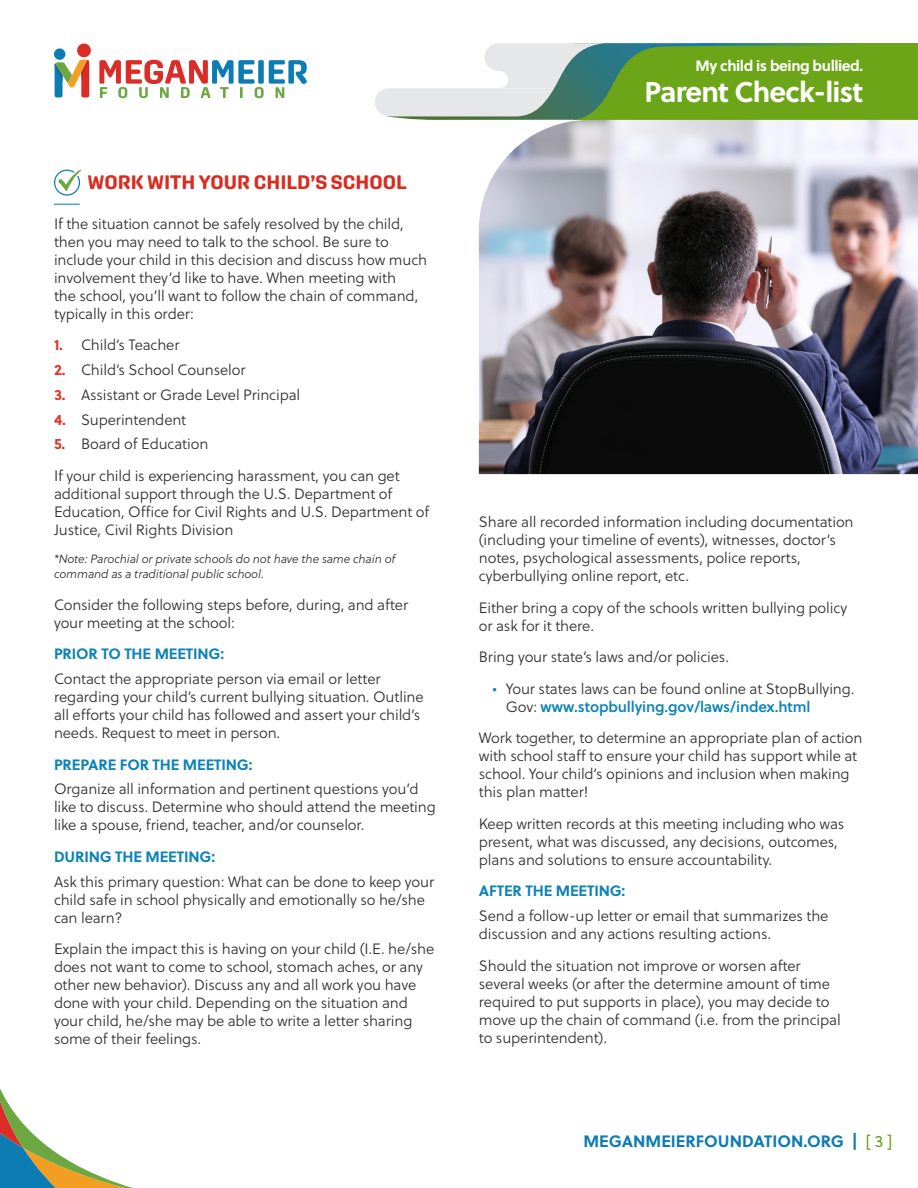
<style>
.page{position:relative;width:918px;height:1188px;background:#fff}
.page>*{position:absolute;margin:0;border:0;box-sizing:border-box;transform-origin:0 0}
.t1{font:700 28.5px "Soleil";letter-spacing:-.03em;color:#fff}
.t2{font:700 19.5px "Aglet Sans";color:#db2c20}
.t3{font:700 16.5px "Soleil";color:#0d7cb3}
.t4{font:15px/18px "Soleil Lt";letter-spacing:-.01em;color:#312f30}
.t5{font:700 15px "Soleil";letter-spacing:-.01em;color:#0d83b6}
.t6{font:700 15px "Soleil";letter-spacing:-.03em;color:#fff}
.t7{font:italic 12px/15px "Soleil Lt";letter-spacing:-.01em;color:#312f30}
.s1{font-family:"Soleil";font-weight:700;color:#dd372b}
.s2{color:#0d83b6}
.s3{font-family:"Soleil Sb";color:#0d83b6}
.s4{font-weight:400;color:#6ca618}
</style>
<div class="page">
<svg style="left:0;top:1088px;width:133px;height:100px"></svg>
<div style="left:573px;top:44px;width:345px;height:76px;background:#6ca618"></div>
<svg style="left:375px;top:43px;width:488px;height:77px"></svg>
<svg style="left:99px;top:60px;width:208px;height:38px"></svg>
<div style="left:54px;top:48px;width:11px;height:12px;background:#0d7cb3;border-radius:50%"></div>
<div style="left:77px;top:44px;width:14px;height:13px;background:#dc2c27;border-radius:50%"></div>
<svg style="left:55px;top:60px;width:34px;height:37px"></svg>
<svg style="left:54px;top:204px;width:26px;height:1px"></svg>
<svg style="left:54px;top:170px;width:27px;height:26px"></svg>
<img style="left:479px;top:120px;width:439px;height:354px">
<p class="t2" style="left:88px;top:171px;width:321px">WORK WITH YOUR CHILD’S SCHOOL</p>
<p class="t4" style="left:54px;top:214px;width:375px">If the situation cannot be safely resolved by the child, then you may need to talk to the school. Be sure to include your child in this decision and discuss how much involvement they’d like to have. When meeting with<br>the school, you’ll want to follow the chain of command, typically in this order:</p>
<p class="t4" style="left:54px;top:336px;width:127px"><span class="s1">1.</span> Child’s Teacher</p>
<p class="t4" style="left:54px;top:361px;width:193px"><span class="s1">2.</span> Child’s School Counselor</p>
<p class="t4" style="left:54px;top:385px;width:248px"><span class="s1">3.</span> Assistant or Grade Level Principal</p>
<p class="t4" style="left:54px;top:410px;width:134px"><span class="s1">4.</span> Superintendent</p>
<p class="t4" style="left:54px;top:435px;width:156px"><span class="s1">5.</span> Board of Education</p>
<p class="t4" style="left:54px;top:466px;width:377px">If your child is experiencing harassment, you can get additional support through the U.S. Department of Education, Office for Civil Rights and U.S. Department of Justice, Civil Rights Division</p>
<p class="t7" style="left:54px;top:551px;width:343px">*Note: Parochial or private schools do not have the same chain of command as a traditional public school.</p>
<p class="t4" style="left:54px;top:595px;width:356px">Consider the following steps before, during, and after your meeting at the school:</p>
<p class="t5" style="left:54px;top:642px;width:172px">PRIOR TO THE MEETING:</p>
<p class="t4" style="left:54px;top:670px;width:371px">Contact the appropriate person via email or letter regarding your child’s current bullying situation. Outline all efforts your child has followed and assert your child’s needs. Request to meet in person.</p>
<p class="t5" style="left:54px;top:753px;width:200px">PREPARE FOR THE MEETING:</p>
<p class="t4" style="left:54px;top:780px;width:383px">Organize all information and pertinent questions you’d like to discuss. Determine who should attend the meeting like a spouse, friend, teacher, and/or counselor.</p>
<p class="t5" style="left:54px;top:845px;width:163px">DURING THE MEETING:</p>
<p class="t4" style="left:54px;top:872px;width:382px">Ask this primary question: What can be done to keep your child safe in school physically and emotionally so he/she can learn?</p>
<p class="t4" style="left:54px;top:940px;width:382px">Explain the impact this is having on your child (I.E. he/she does not want to come to school, stomach aches, or any other new behavior). Discuss any and all work you have done with your child. Depending on the situation and your child, he/she may be able to write a letter sharing some of their feelings.</p>
<p class="t6" style="left:695px;top:54px;width:169px">My child is being bullied.</p>
<p class="t1" style="left:645px;top:70px;width:220px">Parent Check-list</p>
<p class="t4" style="left:479px;top:513px;width:376px">Share all recorded information including documentation (including your timeline of events), witnesses, doctor’s notes, psychological assessments, police reports, cyberbullying online report, etc.</p>
<p class="t4" style="left:479px;top:599px;width:370px">Either bring a copy of the schools written bullying policy or ask for it there.</p>
<p class="t4" style="left:479px;top:648px;width:252px">Bring your state’s laws and/or policies.</p>
<p class="t4" style="left:506px;top:680px;width:350px;text-indent:-14px"><span class="s2">•</span> Your states laws can be found online at StopBullying.<br>Gov: <span class="s3">www.stopbullying.gov/laws/index.html</span></p>
<p class="t4" style="left:479px;top:729px;width:385px">Work together, to determine an appropriate plan of action with school staff to ensure your child has support while at school. Your child’s opinions and inclusion when making this plan matter!</p>
<p class="t4" style="left:479px;top:815px;width:367px">Keep written records at this meeting including who was present, what was discussed, any decisions, outcomes, plans and solutions to ensure accountability.</p>
<p class="t5" style="left:479px;top:880px;width:148px">AFTER THE MEETING:</p>
<p class="t4" style="left:479px;top:907px;width:351px">Send a follow-up letter or email that summarizes the discussion and any actions resulting actions.</p>
<p class="t4" style="left:479px;top:956px;width:363px">Should the situation not improve or worsen after several weeks (or after the determine amount of time required to put supports in place), you may decide to move up the chain of command (i.e. from the principal to superintendent).</p>
<p class="t3" style="left:583px;top:1129px;width:311px">MEGANMEIERFOUNDATION.ORG | <span class="s4">[ 3 ]</span></p>
</div>
